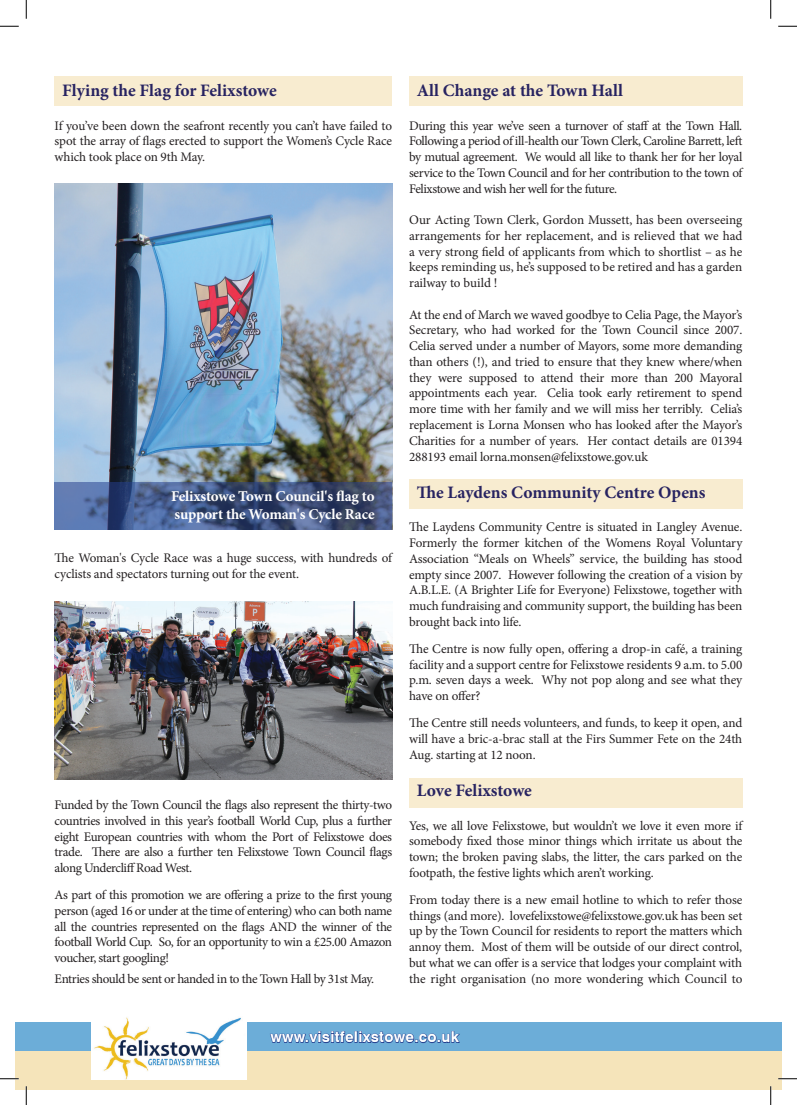
<style>
.page{position:relative;width:797px;height:1105px;background:#fff}
.page>*{position:absolute;margin:0;border:0;box-sizing:border-box;transform-origin:0 0}
.t1{font:700 17.5px "Minion Pro";color:#272361}
.t2{font:700 15px/18px "Minion Pro";letter-spacing:-.01em;color:#fff}
.t3{font:700 15px "Swiss 721 BT";letter-spacing:.02em;color:#fff}
.t4{font:13.12px/15.8px "Minion Pro";letter-spacing:-.015em;color:#231f20;text-align:justify}
</style>
<div class="page">
<div style="left:409px;top:778px;width:333px;height:29px;background:#f8ecd0"></div>
<div style="left:409px;top:479px;width:333px;height:29px;background:#f8ecd0"></div>
<div style="left:409px;top:77px;width:333px;height:29px;background:#f8ecd0"></div>
<div style="left:16px;top:1022px;width:765px;height:29px;background:#6cadd8"></div>
<div style="left:16px;top:1051px;width:765px;height:38px;background:#f5e4ba"></div>
<img style="left:92px;top:1017px;width:154px;height:63px">
<svg style="left:270px;top:1031px;width:190px;height:12px"></svg>
<div style="left:55px;top:77px;width:337px;height:29px;background:#f8ecd0"></div>
<img style="left:55px;top:601px;width:337px;height:178px">
<img style="left:55px;top:184px;width:338px;height:346px">
<svg style="left:55px;top:482px;width:337px;height:48px;background:#435784"></svg>
<svg style="left:0;top:25px;width:19px;height:2px"></svg>
<svg style="left:778px;top:25px;width:19px;height:2px"></svg>
<svg style="left:0;top:1078px;width:19px;height:1px"></svg>
<svg style="left:778px;top:1078px;width:19px;height:1px"></svg>
<svg style="left:25px;top:0;width:2px;height:19px"></svg>
<svg style="left:25px;top:1086px;width:2px;height:19px"></svg>
<svg style="left:770px;top:0;width:1px;height:19px"></svg>
<svg style="left:770px;top:1086px;width:1px;height:19px"></svg>
<h1 class="t1" style="left:62px;top:78px;width:216px">Flying the Flag for Felixstowe</h1>
<p class="t4" style="left:55px;top:118px;width:339px">If you’ve been down the seafront recently you can’t have failed to spot the array of flags erected to support the Women’s Cycle Race which took place on 9th May.</p>
<p class="t2" style="left:171px;top:487px;width:205px">Felixstowe Town Council's flag to support the Woman's Cycle Race</p>
<p class="t4" style="left:55px;top:550px;width:339px">The Woman's Cycle Race was a huge success, with hundreds of cyclists and spectators turning out for the event.</p>
<p class="t4" style="left:55px;top:797px;width:339px">Funded by the Town Council the flags also represent the thirty-two countries involved in this year’s football World Cup, plus a further eight European countries with whom the Port of Felixstowe does trade. There are also a further ten Felixstowe Town Council flags along Undercliff Road West.</p>
<p class="t4" style="left:55px;top:887px;width:339px">As part of this promotion we are offering a prize to the first young person (aged 16 or under at the time of entering) who can both name all the countries represented on the flags AND the winner of the football World Cup. So, for an opportunity to win a £25.00 Amazon voucher, start googling!</p>
<p class="t4" style="left:55px;top:971px;width:321px">Entries should be sent or handed in to the Town Hall by 31st May.</p>
<h1 class="t1" style="left:417px;top:78px;width:208px">All Change at the Town Hall</h1>
<p class="t4" style="left:409px;top:118px;width:335px">During this year we’ve seen a turnover of staff at the Town Hall.<br>Following a period of ill-health our Town Clerk, Caroline Barrett, left by mutual agreement. We would all like to thank her for her loyal service to the Town Council and for her contribution to the town of Felixstowe and wish her well for the future.</p>
<p class="t4" style="left:409px;top:212px;width:335px">Our Acting Town Clerk, Gordon Mussett, has been overseeing arrangements for her replacement, and is relieved that we had a very strong field of applicants from which to shortlist – as he keeps reminding us, he’s supposed to be retired and has a garden railway to build !</p>
<p class="t4" style="left:409px;top:307px;width:335px">At the end of March we waved goodbye to Celia Page, the Mayor’s Secretary, who had worked for the Town Council since 2007.<br>Celia served under a number of Mayors, some more demanding than others (!), and tried to ensure that they knew where/when they were supposed to attend their more than 200 Mayoral appointments each year. Celia took early retirement to spend more time with her family and we will miss her terribly. Celia’s replacement is Lorna Monsen who has looked after the Mayor’s Charities for a number of years. Her contact details are 01394<br>288193 email lorna.monsen@felixstowe.gov.uk</p>
<h1 class="t1" style="left:417px;top:480px;width:290px">The Laydens Community Centre Opens</h1>
<p class="t4" style="left:409px;top:519px;width:335px">The Laydens Community Centre is situated in Langley Avenue.<br>Formerly the former kitchen of the Womens Royal Voluntary Association “Meals on Wheels” service, the building has stood empty since 2007. However following the creation of a vision by A.B.L.E. (A Brighter Life for Everyone) Felixstowe, together with much fundraising and community support, the building has been brought back into life.</p>
<p class="t4" style="left:409px;top:641px;width:335px">The Centre is now fully open, offering a drop-in café, a training facility and a support centre for Felixstowe residents 9 a.m. to 5.00 p.m. seven days a week. Why not pop along and see what they have on offer?</p>
<p class="t4" style="left:409px;top:715px;width:335px">The Centre still needs volunteers, and funds, to keep it open, and will have a bric-a-brac stall at the Firs Summer Fete on the 24th Aug. starting at 12 noon.</p>
<h1 class="t1" style="left:417px;top:778px;width:117px">Love Felixstowe</h1>
<p class="t4" style="left:409px;top:818px;width:335px">Yes, we all love Felixstowe, but wouldn’t we love it even more if somebody fixed those minor things which irritate us about the town; the broken paving slabs, the litter, the cars parked on the footpath, the festive lights which aren’t working.</p>
<p class="t4" style="left:409px;top:892px;width:335px">From today there is a new email hotline to which to refer those things (and more). lovefelixstowe@felixstowe.gov.uk has been set up by the Town Council for residents to report the matters which annoy them. Most of them will be outside of our direct control, but what we can offer is a service that lodges your complaint with the right organisation (no more wondering which Council to</p>
<p class="t3" style="left:270px;top:1028px;width:190px">www.visitfelixstowe.co.uk</p>
</div>
